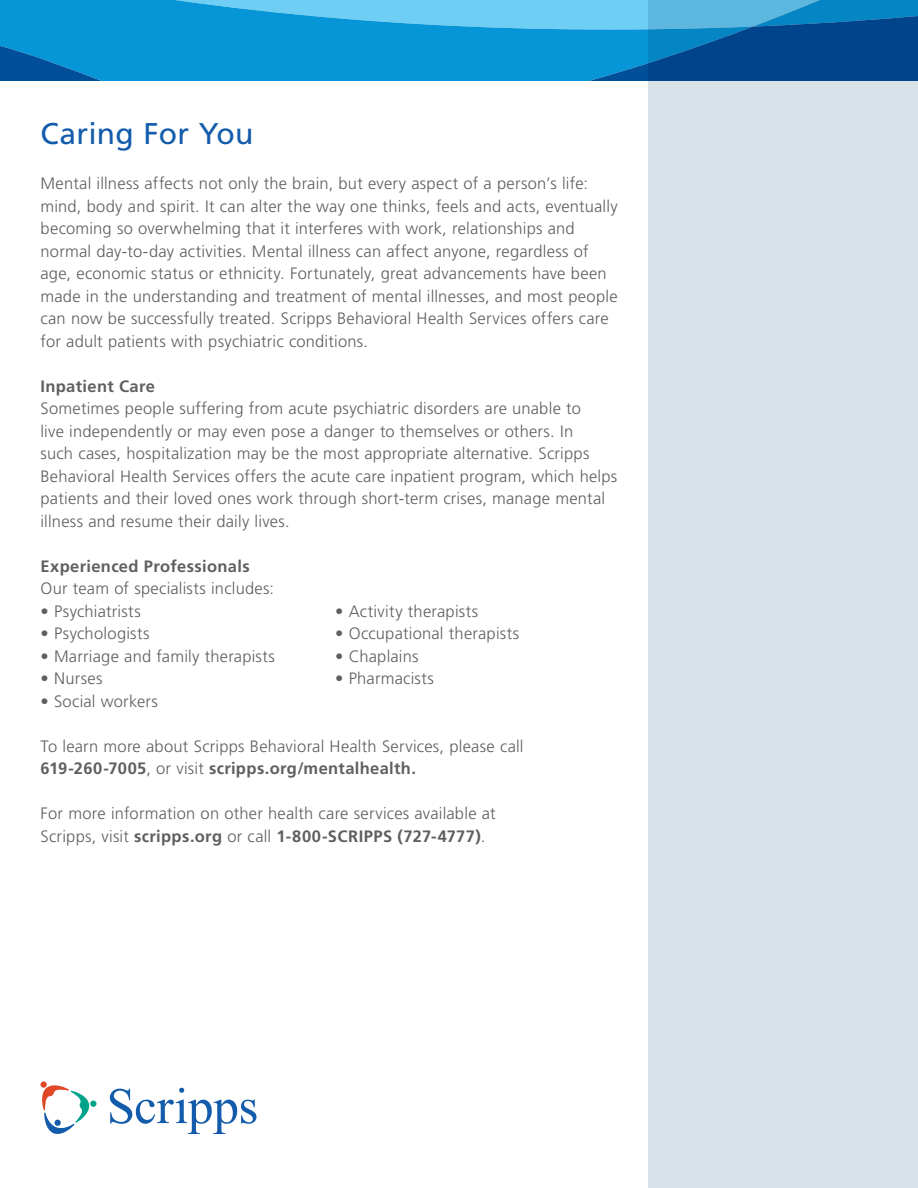
<style>
.page{position:relative;width:918px;height:1188px;background:#fff}
.page>*{position:absolute;margin:0;border:0;box-sizing:border-box;transform-origin:0 0}
.Headline{font:30px "Frutiger LT Std";letter-spacing:.01em;color:#135cab}
.Body{font:300 16.5px/22.5px "Frutiger LT Std";letter-spacing:.015em;color:#5f5f62}
.Subhead{font:700 16.5px "Frutiger LT Std";letter-spacing:.02em;color:#5f5f62}
.s1{font-weight:700}
</style>
<div class="page">
<svg style="left:40px;top:1081px;width:57px;height:53px"></svg>
<svg style="left:110px;top:1088px;width:147px;height:46px"></svg>
<svg style="left:0;top:0;width:648px;height:81px;background:#199dd9"></svg>
<div style="left:648px;top:0;width:270px;height:1188px;background:#d8e2e9"></div>
<p class="Headline" style="left:40px;top:116px;width:215px">Caring For You</p>
<p class="Body" style="left:40px;top:172px;width:549px">Mental illness affects not only the brain, but every aspect of a person’s life:</p>
<p class="Body" style="left:40px;top:195px;width:579px">mind, body and spirit. It can alter the way one thinks, feels and acts, eventually becoming so overwhelming that it interferes with work, relationships and normal day-to-day activities. Mental illness can affect anyone, regardless of age, economic status or ethnicity. Fortunately, great advancements have been made in the understanding and treatment of mental illnesses, and most people can now be successfully treated. Scripps Behavioral Health Services offers care for adult patients with psychiatric conditions.</p>
<p class="Subhead" style="left:40px;top:376px;width:116px">Inpatient Care</p>
<p class="Body" style="left:40px;top:397px;width:578px">Sometimes people suffering from acute psychiatric disorders are unable to<br>live independently or may even pose a danger to themselves or others. In<br>such cases, hospitalization may be the most appropriate alternative. Scripps Behavioral Health Services offers the acute care inpatient program, which helps patients and their loved ones work through short-term crises, manage mental illness and resume their daily lives.</p>
<p class="Subhead" style="left:40px;top:556px;width:211px">Experienced Professionals</p>
<p class="Body" style="left:40px;top:577px;width:235px">Our team of specialists includes:</p>
<p class="Body" style="left:40px;top:600px;width:102px">• Psychiatrists</p>
<p class="Body" style="left:40px;top:622px;width:111px">• Psychologists</p>
<p class="Body" style="left:40px;top:645px;width:236px">• Marriage and family therapists</p>
<p class="Body" style="left:40px;top:667px;width:63px">• Nurses</p>
<p class="Body" style="left:40px;top:690px;width:119px">• Social workers</p>
<p class="Body" style="left:335px;top:600px;width:144px">• Activity therapists</p>
<p class="Body" style="left:335px;top:622px;width:185px">• Occupational therapists</p>
<p class="Body" style="left:335px;top:645px;width:85px">• Chaplains</p>
<p class="Body" style="left:335px;top:667px;width:100px">• Pharmacists</p>
<p class="Body" style="left:40px;top:735px;width:485px">To learn more about Scripps Behavioral Health Services, please call<br><span class="s1">619-260-7005</span>, or visit <span class="s1">scripps.org/mentalhealth.</span></p>
<p class="Body" style="left:40px;top:802px;width:457px">For more information on other health care services available at<br>Scripps, visit <span class="s1">scripps.org</span> or call <span class="s1">1-800-SCRIPPS (727-4777)</span>.</p>
</div>
